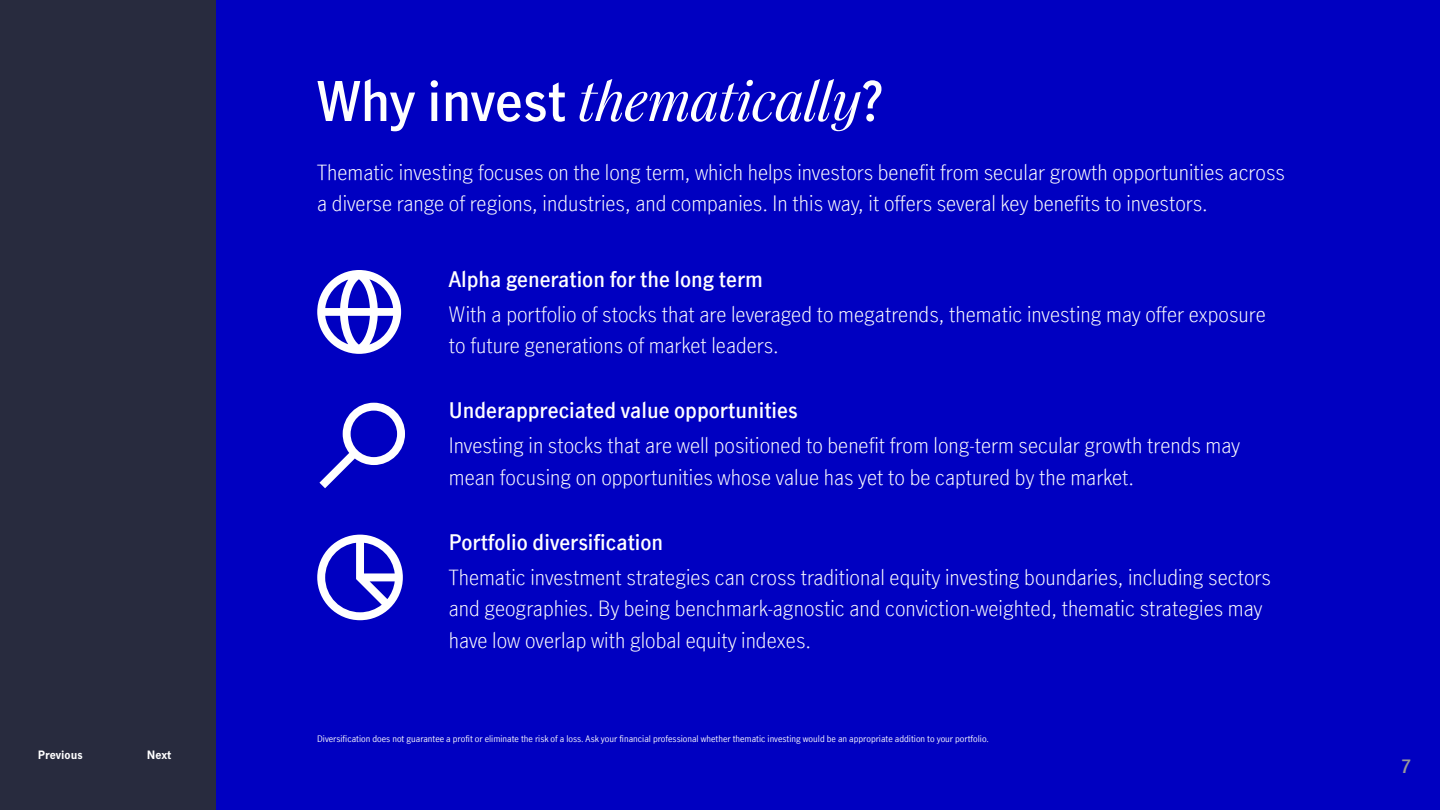
<style>
.page{position:relative;width:1440px;height:810px;background:#fff}
.page>*{position:absolute;margin:0;border:0;box-sizing:border-box;transform-origin:0 0}
.Section_Header{font:italic 54px "Manulife JH Serif Optimized";color:#fff}
.body_copy_2{font:300 21px/31.5px "Manulife JH Sans Optimized";color:#fff}
.body_copy_2-2{font:600 21px "Manulife JH Sans Optimized";color:#fff}
.t1{font:600 18px "Manulife JH Sans Optimized";color:#999}
.t2{font:700 11.25px "Manulife JH Sans Optimized";color:#fff}
.Subhead{font:9px "Manulife JH Sans Optimized";color:#fff}
.s1{font-family:"Manulife JH Sans Optimized";font-weight:600;font-style:normal}
</style>
<div class="page">
<div style="left:0;top:0;width:216px;height:810px;background:#282b3e"></div>
<div style="left:216px;top:0;width:1224px;height:810px;background:#0000c1"></div>
<svg style="left:317px;top:535px;width:86px;height:85px"></svg>
<svg style="left:319px;top:403px;width:86px;height:85px"></svg>
<svg style="left:317px;top:270px;width:84px;height:84px"></svg>
<p class="t2" style="left:38px;top:747px;width:46px">Previous</p>
<p class="t2" style="left:147px;top:748px;width:26px">Next</p>
<p class="Section_Header" style="left:317px;top:61px;width:568px"><span class="s1">Why invest</span> thematically<span class="s1">?</span></p>
<p class="body_copy_2" style="left:317px;top:155px;width:969px">Thematic investing focuses on the long term, which helps investors benefit from secular growth opportunities across a diverse range of regions, industries, and companies. In this way, it offers several key benefits to investors.</p>
<p class="body_copy_2-2" style="left:449px;top:265px;width:316px">Alpha generation for the long term</p>
<p class="body_copy_2" style="left:449px;top:297px;width:819px">With a portfolio of stocks that are leveraged to megatrends, thematic investing may offer exposure to future generations of market leaders.</p>
<p class="body_copy_2-2" style="left:449px;top:396px;width:350px">Underappreciated value opportunities</p>
<p class="body_copy_2" style="left:449px;top:429px;width:793px">Investing in stocks that are well positioned to benefit from long-term secular growth trends may mean focusing on opportunities whose value has yet to be captured by the market.</p>
<p class="body_copy_2-2" style="left:449px;top:528px;width:216px">Portfolio diversification</p>
<p class="body_copy_2" style="left:449px;top:561px;width:824px">Thematic investment strategies can cross traditional equity investing boundaries, including sectors and geographies. By being benchmark-agnostic and conviction-weighted, thematic strategies may have low overlap with global equity indexes.</p>
<p class="Subhead" style="left:317px;top:733px;width:673px">Diversification does not guarantee a profit or eliminate the risk of a loss. Ask your financial professional whether thematic investing would be an appropriate addition to your portfolio.</p>
<h1 class="t1" style="left:1401px;top:754px;width:12px">7</h1>
</div>
